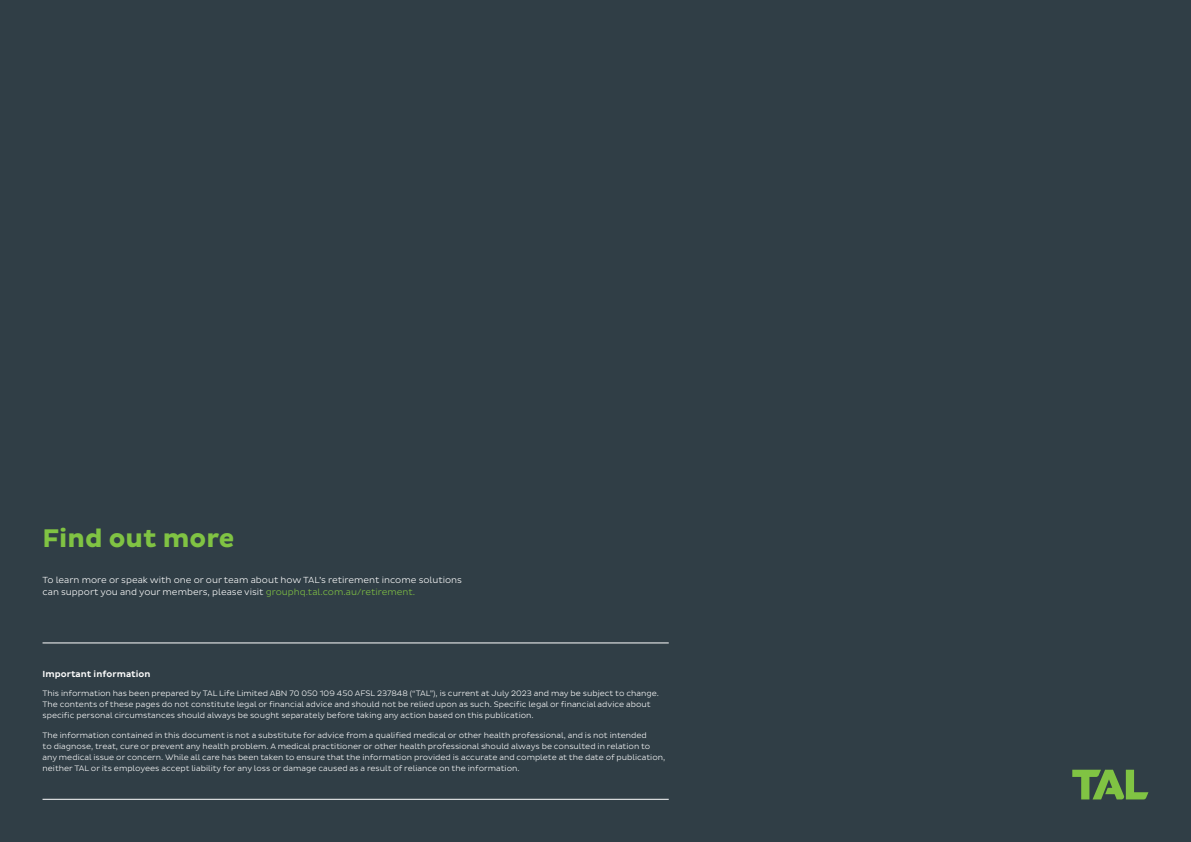
<style>
.page{position:relative;width:1191px;height:842px;background:#303e46}
.page>*{position:absolute;margin:0;border:0;box-sizing:border-box;transform-origin:0 0}
.t1{font:700 26px "Pluto Sans";color:#80c343}
.t2{font:300 9px/12px "Pluto Sans";color:#fff}
.t3{font:500 9px "Pluto Sans";color:#fff}
.t4{font:300 8px/11px "Pluto Sans";color:#fff}
.s1{color:#80c343}
</style>
<div class="page">
<svg style="left:1072px;top:770px;width:76px;height:29px"></svg>
<hr style="left:43px;top:799px;width:626px;height:1px;background:#fff">
<hr style="left:43px;top:643px;width:626px;height:1px;background:#fff">
<p class="t1" style="left:43px;top:524px;width:193px">Find out more</p>
<p class="t2" style="left:43px;top:574px;width:421px">To learn more or speak with one or our team about how TAL’s retirement income solutions can support you and your members, please visit <span class="s1">grouphq.tal.com.au/retirement.</span></p>
<p class="t3" style="left:43px;top:668px;width:109px">Important information</p>
<p class="t4" style="left:43px;top:688px;width:618px">This information has been prepared by TAL Life Limited ABN 70 050 109 450 AFSL 237848 (“TAL”), is current at July 2023 and may be subject to change.<br>The contents of these pages do not constitute legal or financial advice and should not be relied upon as such. Specific legal or financial advice about specific personal circumstances should always be sought separately before taking any action based on this publication.</p>
<p class="t4" style="left:43px;top:729px;width:624px">The information contained in this document is not a substitute for advice from a qualified medical or other health professional, and is not intended<br>to diagnose, treat, cure or prevent any health problem. A medical practitioner or other health professional should always be consulted in relation to any medical issue or concern. While all care has been taken to ensure that the information provided is accurate and complete at the date of publication, neither TAL or its employees accept liability for any loss or damage caused as a result of reliance on the information.</p>
</div>
